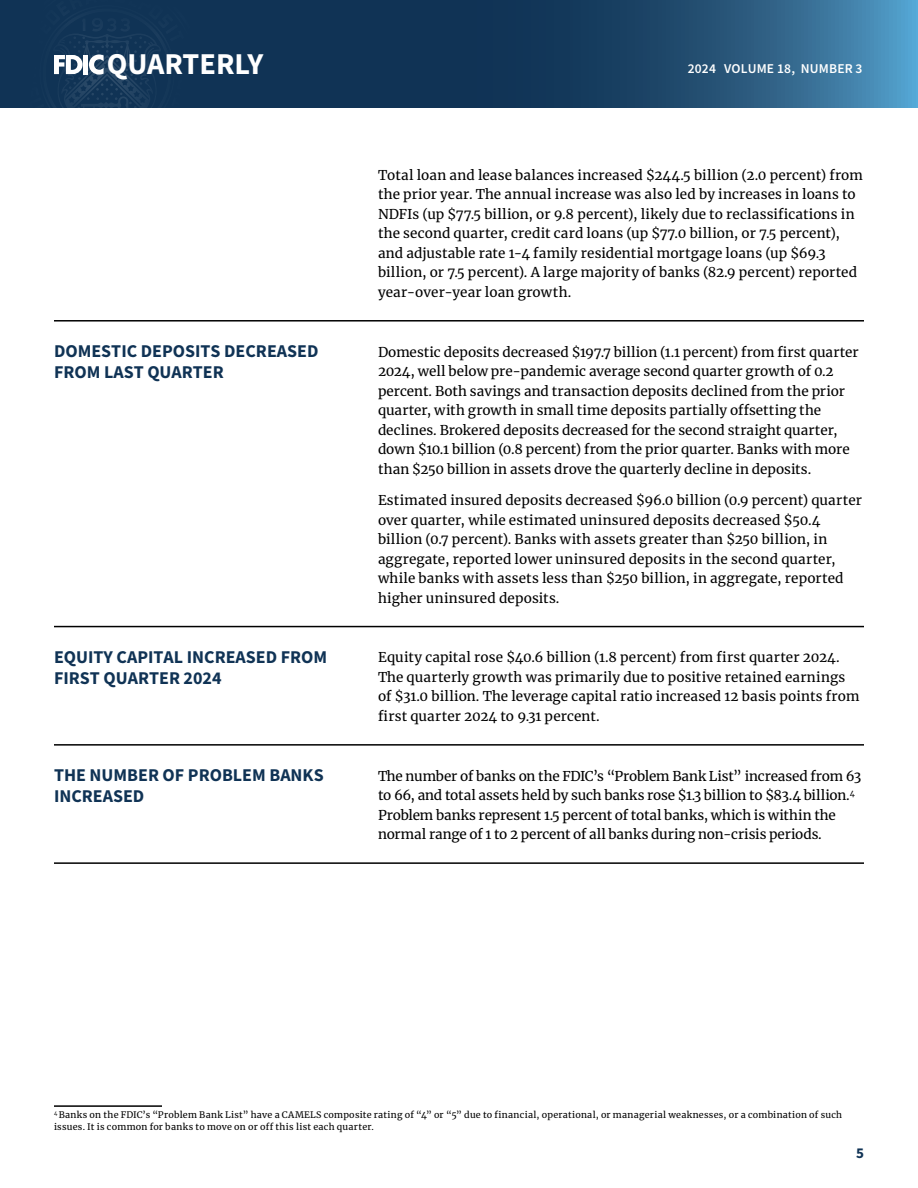
<style>
.page{position:relative;width:918px;height:1188px;background:#fff}
.page>*{position:absolute;margin:0;border:0;box-sizing:border-box;transform-origin:0 0}
.t1{font:700 30.3px "Source Sans Pro";color:#fff}
.t2{font:700 18px/21px "Source Sans Pro";color:#103355}
.t3{font:700 15px "Source Sans Pro";color:#103355}
.Bodynorm_table{font:13.5px/19.5px "Merriweather";letter-spacing:.005em;color:#000}
.t4{font:600 13.5px "Source Sans Pro";letter-spacing:.015em;color:#fff}
.footnote_NEW{font:9px/12px "Merriweather";letter-spacing:.025em;color:#000}
</style>
<div class="page">
<svg style="left:0;top:0;width:918px;height:108px;background:#1e496d"></svg>
<svg style="left:12px;top:0;width:190px;height:108px;background:#1a3b5c"></svg>
<hr style="left:54px;top:626px;width:324px;height:1px;background:#000">
<hr style="left:378px;top:626px;width:486px;height:1px;background:#000">
<hr style="left:54px;top:744px;width:324px;height:2px;background:#000">
<hr style="left:378px;top:744px;width:486px;height:2px;background:#000">
<hr style="left:54px;top:862px;width:324px;height:2px;background:#000">
<hr style="left:378px;top:862px;width:486px;height:2px;background:#000">
<hr style="left:54px;top:320px;width:324px;height:2px;background:#000">
<hr style="left:378px;top:320px;width:486px;height:2px;background:#000">
<hr style="left:54px;top:1105px;width:108px;height:2px;background:#000">
<h1 class="t1" style="left:107px;top:43px;width:158px">QUARTERLY</h1>
<p class="t4" style="left:688px;top:60px;width:176px">2024 VOLUME 18, NUMBER 3</p>
<p class="Bodynorm_table" style="left:378px;top:165px;width:486px">Total loan and lease balances increased $244.5 billion (2.0 percent) from the prior year. The annual increase was also led by increases in loans to NDFIs (up $77.5 billion, or 9.8 percent), likely due to reclassifications in the second quarter, credit card loans (up $77.0 billion, or 7.5 percent), and adjustable rate 1-4 family residential mortgage loans (up $69.3 billion, or 7.5 percent). A large majority of banks (82.9 percent) reported year-over-year loan growth.</p>
<h2 class="t2" style="left:54px;top:340px;width:266px">DOMESTIC DEPOSITS DECREASED<br>FROM LAST QUARTER</h2>
<p class="Bodynorm_table" style="left:378px;top:342px;width:482px">Domestic deposits decreased $197.7 billion (1.1 percent) from first quarter 2024, well below pre-pandemic average second quarter growth of 0.2 percent. Both savings and transaction deposits declined from the prior quarter, with growth in small time deposits partially offsetting the declines. Brokered deposits decreased for the second straight quarter, down $10.1 billion (0.8 percent) from the prior quarter. Banks with more than $250 billion in assets drove the quarterly decline in deposits.</p>
<p class="Bodynorm_table" style="left:378px;top:490px;width:485px">Estimated insured deposits decreased $96.0 billion (0.9 percent) quarter over quarter, while estimated uninsured deposits decreased $50.4 billion (0.7 percent). Banks with assets greater than $250 billion, in aggregate, reported lower uninsured deposits in the second quarter, while banks with assets less than $250 billion, in aggregate, reported higher uninsured deposits.</p>
<h2 class="t2" style="left:54px;top:646px;width:275px">EQUITY CAPITAL INCREASED FROM<br>FIRST QUARTER 2024</h2>
<p class="Bodynorm_table" style="left:378px;top:647px;width:483px">Equity capital rose $40.6 billion (1.8 percent) from first quarter 2024.<br>The quarterly growth was primarily due to positive retained earnings of $31.0 billion. The leverage capital ratio increased 12 basis points from first quarter 2024 to 9.31 percent.</p>
<h2 class="t2" style="left:54px;top:764px;width:271px">THE NUMBER OF PROBLEM BANKS<br>INCREASED</h2>
<p class="Bodynorm_table" style="left:378px;top:766px;width:485px">The number of banks on the FDIC’s “Problem Bank List” increased from 63 to 66, and total assets held by such banks rose $1.3 billion to $83.4 billion.<sup>4<br></sup>Problem banks represent 1.5 percent of total banks, which is within the normal range of 1 to 2 percent of all banks during non-crisis periods.</p>
<p class="footnote_NEW" style="left:54px;top:1109px;width:790px"><sup>4</sup> Banks on the FDIC’s “Problem Bank List” have a CAMELS composite rating of “4” or “5” due to financial, operational, or managerial weaknesses, or a combination of such issues. It is common for banks to move on or off this list each quarter.</p>
<p class="t3" style="left:856px;top:1143px;width:9px">5</p>
</div>
